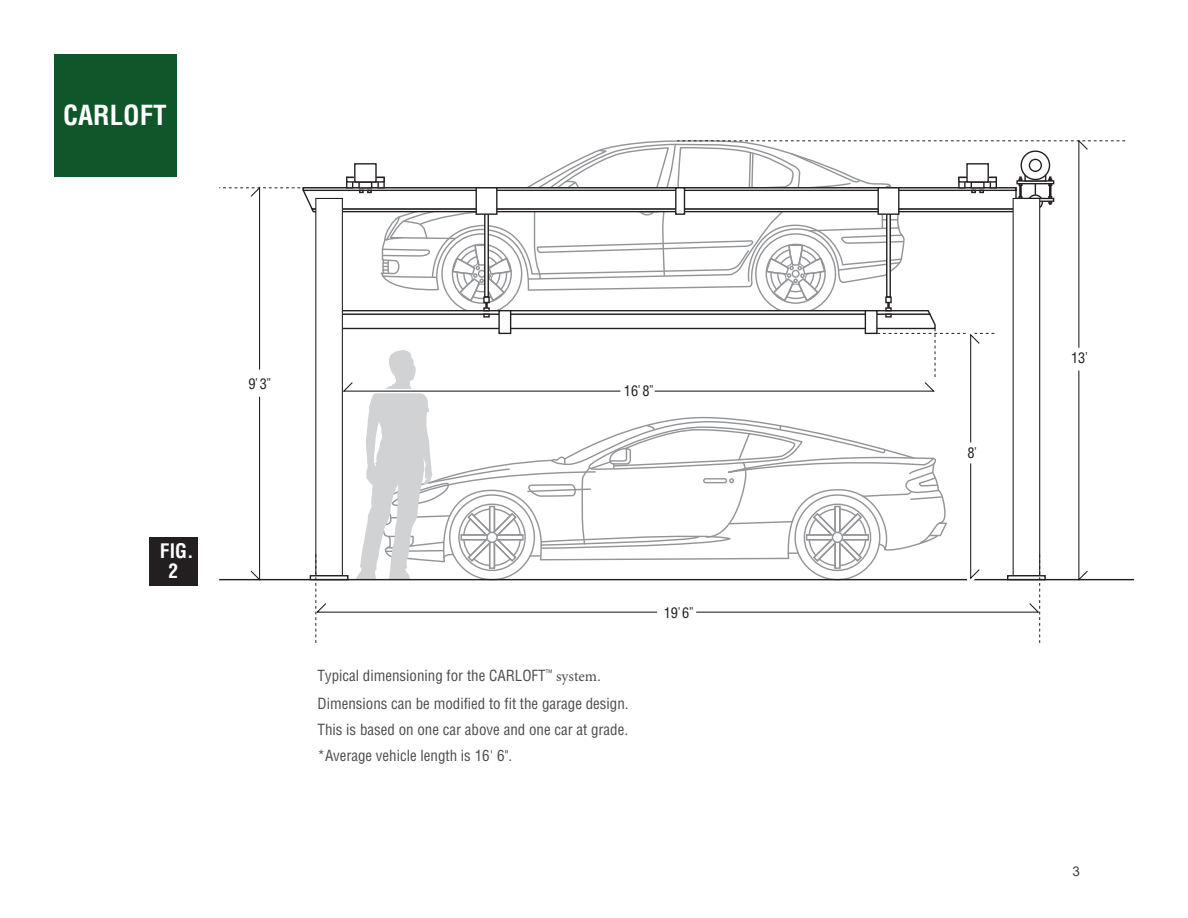
<style>
.page{position:relative;width:1188px;height:918px;background:#fff}
.page>*{position:absolute;margin:0;border:0;box-sizing:border-box;transform-origin:0 0}
.t1{font:700 condensed 27px "Helvetica LT Std";color:#fff}
.t2{font:700 condensed 19.5px "Helvetica LT Std";color:#fff}
.Bullet{font:condensed 15px/26.7px "Helvetica LT Std";color:#4b4c4d}
.t3{font:condensed 14.25px "Helvetica LT Std";color:#231f20}
.t4{font:13.5px "Arial";color:#404040}
.s1{font-family:"Viking";font-stretch:normal;font-size:15.75px}
.s2{font-family:"Minion Pro";font-stretch:normal}
</style>
<div class="page">
<hr style="left:219px;top:579px;width:915px;height:1px;background:#231f20">
<svg style="left:219px;top:139px;width:906px;height:504px"></svg>
<div style="left:149px;top:537px;width:49px;height:48px;background:#231f20"></div>
<div style="left:54px;top:54px;width:122px;height:122px;background:#10562b"></div>
<h1 class="t1" style="left:63px;top:98px;width:105px">CARLOFT</h1>
<p class="t3" style="left:248px;top:375px;width:24px">9<span class="s1">’</span> 3<span class="s1">”</span></p>
<p class="t3" style="left:624px;top:382px;width:31px">16<span class="s1">’</span> 8<span class="s1">”</span></p>
<p class="t2" style="left:160px;top:539px;width:35px">FIG.</p>
<p class="t2" style="left:168px;top:558px;width:11px">2</p>
<p class="Bullet" style="left:318px;top:663px;width:313px">Typical dimensioning for the CARLOFT<sup>™</sup> <span class="s2">system</span>.<br>Dimensions can be modified to fit the garage design.<br>This is based on one car above and one car at grade. *Average vehicle length is 16' 6".</p>
<p class="t3" style="left:664px;top:604px;width:31px">19<span class="s1">’</span> 6<span class="s1">”</span></p>
<p class="t3" style="left:968px;top:444px;width:11px">8<span class="s1">’</span></p>
<p class="t3" style="left:1071px;top:349px;width:18px">13<span class="s1">’</span></p>
<p class="t4" style="left:1072px;top:862px;width:9px">3</p>
</div>
